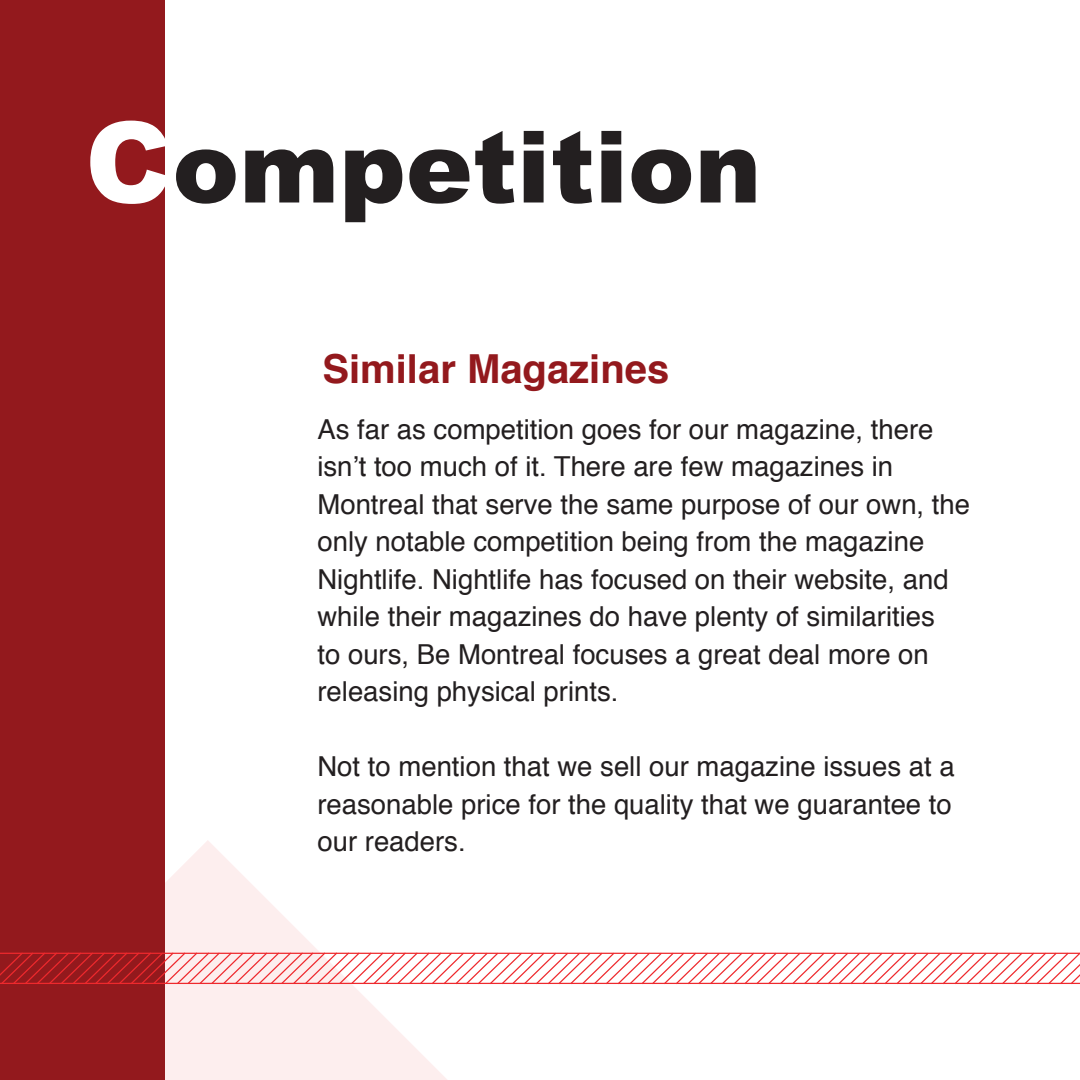
<style>
.page{position:relative;width:1080px;height:1080px;background:#fff}
.page>*{position:absolute;margin:0;border:0;box-sizing:border-box;transform-origin:0 0}
.t1{font:900 100px "Arial";color:#231f20}
.Subtitle{font:700 40px "Helvetica";color:#93191d}
.Body{font:27.5px/37.5px "Helvetica";color:#231f20}
.s1{font-size:112.5px;color:#fff}
</style>
<div class="page">
<svg style="left:164px;top:840px;width:283px;height:240px;fill:#fdeeee"></svg>
<div style="left:0;top:0;width:164px;height:1080px;background:#93191d"></div>
<svg style="left:0;top:951px;width:1080px;height:35px"></svg>
<p class="t1" style="left:85px;top:94px;width:678px"><span class="s1">C</span>ompetition</p>
<p class="Subtitle" style="left:322px;top:336px;width:348px">Similar Magazines</p>
<p class="Body" style="left:317px;top:411px;width:654px">As far as competition goes for our magazine, there isn’t too much of it. There are few magazines in Montreal that serve the same purpose of our own, the only notable competition being from the magazine Nightlife. Nightlife has focused on their website, and while their magazines do have plenty of similarities<br>to ours, Be Montreal focuses a great deal more on releasing physical prints.</p>
<p class="Body" style="left:317px;top:749px;width:639px;text-align:justify">Not to mention that we sell our magazine issues at a reasonable price for the quality that we guarantee to our readers.</p>
</div>
